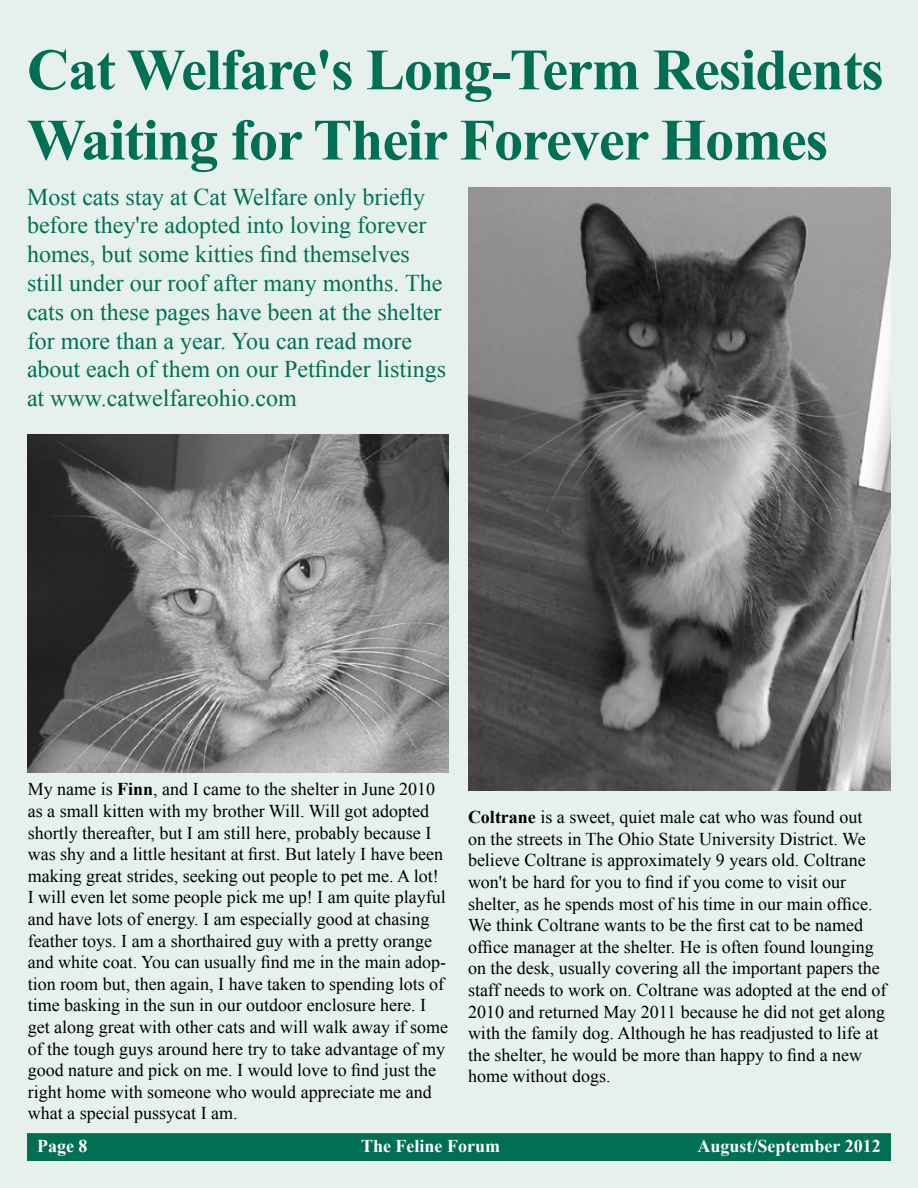
<style>
.page{position:relative;width:918px;height:1188px;background:#e6f1ee}
.page>*{position:absolute;margin:0;border:0;box-sizing:border-box;transform-origin:0 0}
.t1{font:700 58.5px/70.2px "Times New Roman";letter-spacing:-.02em;color:#006f53}
.t2{font:24px/28.8px "Times New Roman";color:#006f53}
.t3{font:18px/21.6px "Times New Roman";color:#000}
.t4{font:700 18px "Times New Roman";color:#fff}
.s1{font-weight:700}
</style>
<div class="page">
<div style="left:27px;top:1133px;width:864px;height:28px;background:#006f53;border:2px solid #006f53"></div>
<img style="left:468px;top:188px;width:423px;height:602px">
<img style="left:27px;top:434px;width:421px;height:339px">
<h1 class="t1" style="left:27px;top:33px;width:858px">Cat Welfare's Long-Term Residents<br>Waiting for Their Forever Homes</h1>
<p class="t2" style="left:27px;top:182px;width:421px">Most cats stay at Cat Welfare only briefly before they're adopted into loving forever homes, but some kitties find themselves still under our roof after many months. The cats on these pages have been at the shelter for more than a year. You can read more about each of them on our Petfinder listings at www.catwelfareohio.com</p>
<p class="t3" style="left:28px;top:778px;width:422px">My name is <span class="s1">Finn</span>, and I came to the shelter in June 2010 as a small kitten with my brother Will. Will got adopted shortly thereafter, but I am still here, probably because I was shy and a little hesitant at first. But lately I have been making great strides, seeking out people to pet me. A lot!<br>I will even let some people pick me up! I am quite playful and have lots of energy. I am especially good at chasing feather toys. I am a shorthaired guy with a pretty orange and white coat. You can usually find me in the main adop&shy;tion room but, then again, I have taken to spending lots of time basking in the sun in our outdoor enclosure here. I get along great with other cats and will walk away if some of the tough guys around here try to take advantage of my good nature and pick on me. I would love to find just the right home with someone who would appreciate me and what a special pussycat I am.</p>
<p class="t3" style="left:468px;top:806px;width:420px"><span class="s1">Coltrane</span> is a sweet, quiet male cat who was found out<br>on the streets in The Ohio State University District. We believe Coltrane is approximately 9 years old. Coltrane won't be hard for you to find if you come to visit our shelter, as he spends most of his time in our main office.<br>We think Coltrane wants to be the first cat to be named office manager at the shelter. He is often found lounging on the desk, usually covering all the important papers the staff needs to work on. Coltrane was adopted at the end of 2010 and returned May 2011 because he did not get along with the family dog. Although he has readjusted to life at the shelter, he would be more than happy to find a new home without dogs.</p>
<p class="t4" style="left:37px;top:1133px;width:52px">Page 8</p>
<p class="t4" style="left:361px;top:1133px;width:140px">The Feline Forum</p>
<p class="t4" style="left:698px;top:1133px;width:185px">August/September 2012</p>
</div>
